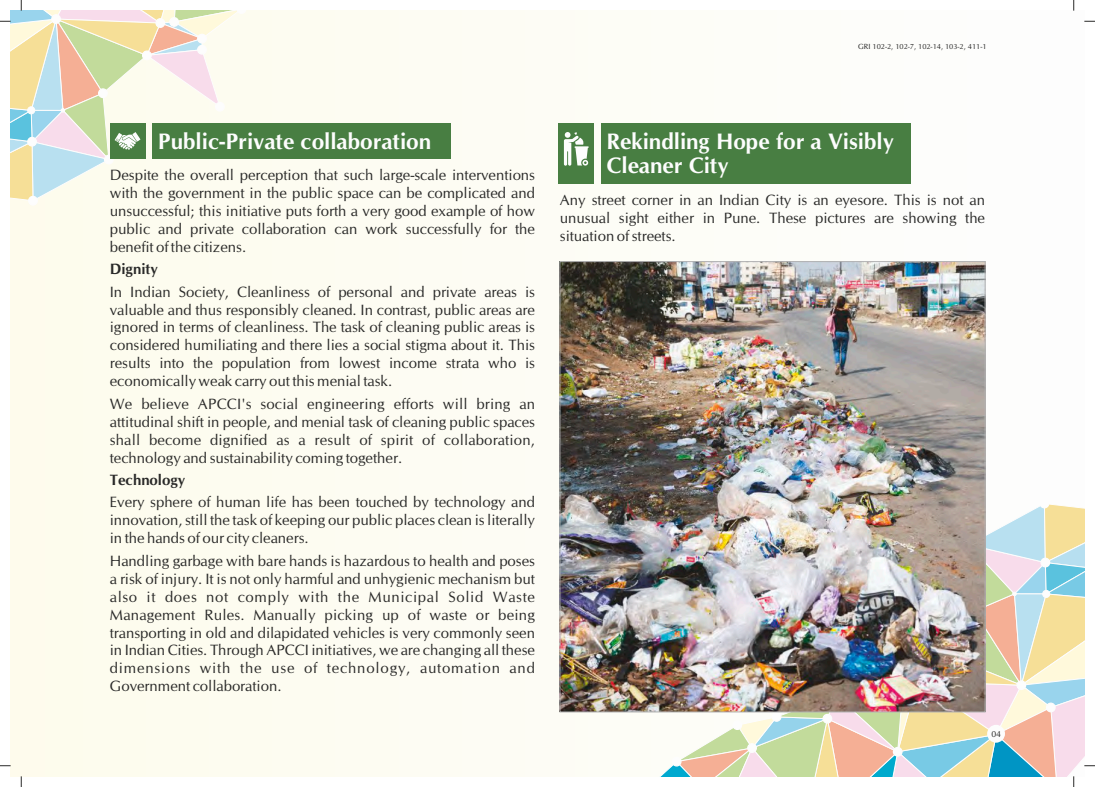
<style>
.page{position:relative;width:1095px;height:787px;background:#fff}
.page>*{position:absolute;margin:0;border:0;box-sizing:border-box;transform-origin:0 0}
.t1{font:700 22.5px/24.2px "CG Omega";color:#fdfdfd}
.t2{font:15px/17.9px "CG Omega";color:#292928;text-align:justify}
.t3{font:700 15px "CG Omega";color:#292928}
.t4{font:8.75px "CG Omega";color:#292928}
.t5{font:7.5px "CG Omega";color:#292928}
</style>
<div class="page">
<div style="left:11px;top:11px;width:1073px;height:765px;background:#fdfcf3"></div>
<div style="left:1039px;top:498px;width:10px;height:10px;background:#fdfdfd;border:1px solid #fdfdfd;border-radius:50%"></div>
<div style="left:28px;top:196px;width:10px;height:10px;background:#fdfdfd;border:1px solid #fdfdfd;border-radius:50%"></div>
<div style="left:152px;top:123px;width:299px;height:36px;background:#487e42"></div>
<div style="left:559px;top:123px;width:35px;height:60px;background:#487e42"></div>
<div style="left:601px;top:123px;width:309px;height:60px;background:#487e42"></div>
<svg style="left:564px;top:132px;width:25px;height:34px"></svg>
<img style="left:562px;top:263px;width:421px;height:447px">
<svg style="left:0;top:0;width:237px;height:202px"></svg>
<img style="left:619px;top:502px;width:476px;height:285px">
<p class="t5" style="left:858px;top:44px;width:130px">GRI 102-2, 102-7, 102-14, 103-2, 411-1</p>
<h1 class="t1" style="left:158px;top:131px;width:275px">Public-Private collaboration</h1>
<p class="t2" style="left:110px;top:167px;width:427px">Despite the overall perception that such large-scale interventions with the government in the public space can be complicated and unsuccessful; this initiative puts forth a very good example of how public and private collaboration can work successfully for the benefit of the citizens.</p>
<p class="t3" style="left:110px;top:263px;width:50px">Dignity</p>
<p class="t2" style="left:110px;top:283px;width:427px">In Indian Society, Cleanliness of personal and private areas is valuable and thus responsibly cleaned. In contrast, public areas are ignored in terms of cleanliness. The task of cleaning public areas is considered humiliating and there lies a social stigma about it. This results into the population from lowest income strata who is economically weak carry out this menial task.</p>
<p class="t2" style="left:110px;top:396px;width:427px">We believe APCCI's social engineering efforts will bring an attitudinal shift in people, and menial task of cleaning public spaces shall become dignified as a result of spirit of collaboration, technology and sustainability coming together.</p>
<p class="t3" style="left:110px;top:474px;width:77px">Technology</p>
<p class="t2" style="left:110px;top:494px;width:427px">Every sphere of human life has been touched by technology and innovation, still the task of keeping our public places clean is literally in the hands of our city cleaners.</p>
<p class="t2" style="left:110px;top:553px;width:427px">Handling garbage with bare hands is hazardous to health and poses a risk of injury. It is not only harmful and unhygienic mechanism but also it does not comply with the Municipal Solid Waste Management Rules. Manually picking up of waste or being transporting in old and dilapidated vehicles is very commonly seen in Indian Cities. Through APCCI initiatives, we are changing all these dimensions with the use of technology, automation and Government collaboration.</p>
<h1 class="t1" style="left:607px;top:131px;width:289px">Rekindling Hope for a Visibly<br>Cleaner City</h1>
<p class="t2" style="left:560px;top:192px;width:427px">Any street corner in an Indian City is an eyesore. This is not an unusual sight either in Pune. These pictures are showing the situation of streets.</p>
<p class="t4" style="left:991px;top:730px;width:11px">04</p>
</div>
